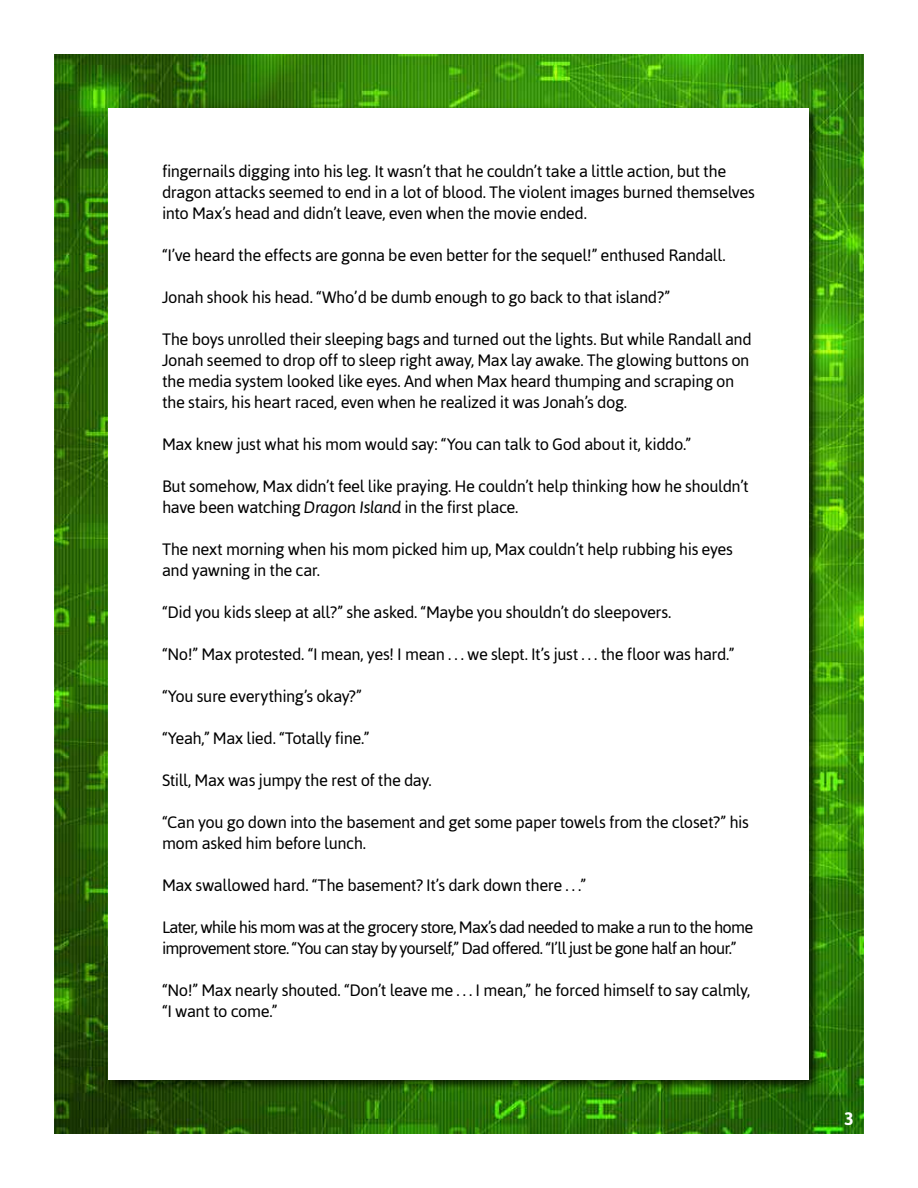
<style>
.page{position:relative;width:918px;height:1188px;background:#fff}
.page>*{position:absolute;margin:0;border:0;box-sizing:border-box;transform-origin:0 0}
.t1{font:700 18px "Asap";color:#fff}
.t2{font:16.5px/21px "Asap";letter-spacing:-.025em;color:#000}
.t3{font:16.5px/21px "Asap";letter-spacing:-.05em;color:#000}
.s1{font-style:italic}
</style>
<div class="page">
<img style="left:54px;top:54px;width:810px;height:1080px">
<div style="left:105px;top:105px;width:717px;height:987px;background:#000;opacity:.75"></div>
<div style="left:109px;top:108px;width:700px;height:971px;background:#fff"></div>
<p class="t2" style="left:162px;top:161px;width:594px">fingernails digging into his leg. It wasn’t that he couldn’t take a little action, but the dragon attacks seemed to end in a lot of blood. The violent images burned themselves into Max’s head and didn’t leave, even when the movie ended.</p>
<p class="t2" style="left:162px;top:245px;width:565px">“I’ve heard the effects are gonna be even better for the sequel!” enthused Randall.</p>
<p class="t2" style="left:162px;top:287px;width:510px">Jonah shook his head. “Who’d be dumb enough to go back to that island?”</p>
<p class="t2" style="left:162px;top:329px;width:591px">The boys unrolled their sleeping bags and turned out the lights. But while Randall and Jonah seemed to drop off to sleep right away, Max lay awake. The glowing buttons on the media system looked like eyes. And when Max heard thumping and scraping on the stairs, his heart raced, even when he realized it was Jonah’s dog.</p>
<p class="t2" style="left:162px;top:434px;width:531px">Max knew just what his mom would say: “You can talk to God about it, kiddo.”</p>
<p class="t2" style="left:162px;top:476px;width:588px">But somehow, Max didn’t feel like praying. He couldn’t help thinking how he shouldn’t have been watching <span class="s1">Dragon Island</span> in the first place.</p>
<p class="t2" style="left:162px;top:539px;width:573px">The next morning when his mom picked him up, Max couldn’t help rubbing his eyes and yawning in the car.</p>
<p class="t2" style="left:162px;top:602px;width:511px">“Did you kids sleep at all?” she asked. “Maybe you shouldn’t do sleepovers.</p>
<p class="t2" style="left:162px;top:644px;width:574px">“No!” Max protested. “I mean, yes! I mean . . . we slept. It’s just . . . the floor was hard.”</p>
<p class="t2" style="left:162px;top:686px;width:201px">“You sure everything’s okay?”</p>
<p class="t2" style="left:162px;top:728px;width:209px">“Yeah,” Max lied. “Totally fine.”</p>
<p class="t2" style="left:162px;top:770px;width:271px">Still, Max was jumpy the rest of the day.</p>
<p class="t2" style="left:162px;top:812px;width:588px">“Can you go down into the basement and get some paper towels from the closet?” his mom asked him before lunch.</p>
<p class="t2" style="left:162px;top:875px;width:426px">Max swallowed hard. “The basement? It’s dark down there . . .”</p>
<p class="t3" style="left:162px;top:917px;width:593px">Later, while his mom was at the grocery store, Max’s dad needed to make a run to the home improvement store. “You can stay by yourself,” Dad offered. “I’ll just be gone half an hour.”</p>
<p class="t2" style="left:162px;top:980px;width:590px">“No!” Max nearly shouted. “Don’t leave me . . . I mean,” he forced himself to say calmly, “I want to come.”</p>
<p class="t1" style="left:844px;top:1109px;width:11px">3</p>
</div>
